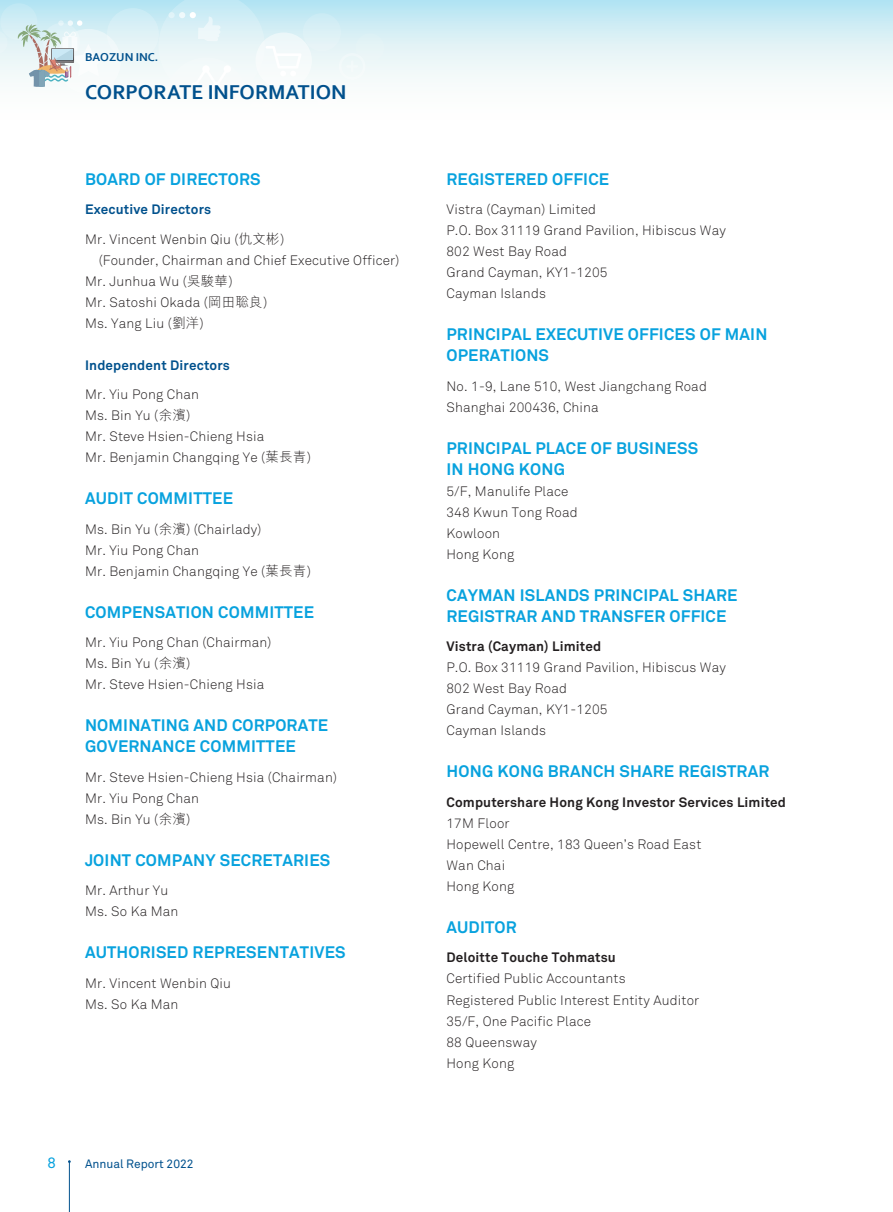
<style>
.page{position:relative;width:893px;height:1212px;background:#fff}
.page>*{position:absolute;margin:0;border:0;box-sizing:border-box;transform-origin:0 0}
.t1{font:700 21px "Corbel";color:#01518d}
.t2{font:700 16.5px/21px "Akkurat Pro";letter-spacing:.01em;color:#08a2de}
.t3{font:15px "Akkurat Pro";color:#08a2de}
.t4{font:13.5px/21px "Akkurat Light Pro";letter-spacing:.01em;color:#231f20}
.t5{font:700 13.5px "Akkurat Pro";letter-spacing:.01em;color:#231f20}
.t6{font:700 13.5px "Akkurat Pro";letter-spacing:.01em;color:#01518d}
.t7{font:12px "Akkurat Pro";color:#01518d}
.t8{font:700 12px "Corbel";color:#01518d}
.s1{font-family:"M Hei HK";font-weight:300}
</style>
<div class="page">
<svg style="left:0;top:0;width:893px;height:79px"></svg>
<div style="left:303px;top:13px;width:38px;height:38px;background:linear-gradient(to bottom,#cbebf4,#eaf5f7);border-radius:50%"></div>
<div style="left:356px;top:33px;width:28px;height:29px;background:#e6f4f6;border-radius:50%"></div>
<div style="left:256px;top:32px;width:56px;height:57px;background:#fff;border-radius:50%"></div>
<svg style="left:158px;top:0;width:144px;height:79px"></svg>
<svg style="left:315px;top:53px;width:50px;height:26px"></svg>
<div style="left:107px;top:8px;width:52px;height:52px;background:linear-gradient(to bottom,#c9ebf5,#f1f8f8);border-radius:50%"></div>
<svg style="left:0;top:3px;width:37px;height:37px"></svg>
<svg style="left:0;top:30px;width:8px;height:24px"></svg>
<div style="left:56px;top:29px;width:65px;height:65px;background:#f5fafa;border-radius:50%"></div>
<svg style="left:18px;top:20px;width:88px;height:67px"></svg>
<hr style="left:69px;top:1161px;width:1px;height:51px;background:#01518d">
<p class="t8" style="left:85px;top:50px;width:75px">BAOZUN INC.</p>
<h1 class="t1" style="left:85px;top:79px;width:263px">CORPORATE INFORMATION</h1>
<p class="t2" style="left:85px;top:169px;width:177px">BOARD OF DIRECTORS</p>
<p class="t6" style="left:85px;top:201px;width:128px">Executive Directors</p>
<p class="t4" style="left:85px;top:229px;width:201px">Mr. Vincent Wenbin Qiu (<span class="s1">仇文彬</span>)</p>
<p class="t4" style="left:99px;top:250px;width:302px">(Founder, Chairman and Chief Executive Officer)</p>
<p class="t4" style="left:85px;top:271px;width:149px">Mr. Junhua Wu (<span class="s1">吳駿華</span>)</p>
<p class="t4" style="left:85px;top:292px;width:184px">Mr. Satoshi Okada (<span class="s1">岡田聡良</span>)</p>
<p class="t4" style="left:85px;top:313px;width:120px">Ms. Yang Liu (<span class="s1">劉洋</span>)</p>
<p class="t6" style="left:85px;top:357px;width:146px">Independent Directors</p>
<p class="t4" style="left:85px;top:384px;width:227px">Mr. Yiu Pong Chan<br>Ms. Bin Yu (<span class="s1">余濱</span>)<br>Mr. Steve Hsien-Chieng Hsia<br>Mr. Benjamin Changqing Ye (<span class="s1">葉長青</span>)</p>
<p class="t2" style="left:85px;top:488px;width:150px">AUDIT COMMITTEE</p>
<p class="t4" style="left:85px;top:519px;width:227px">Ms. Bin Yu (<span class="s1">余濱</span>) (Chairlady)<br>Mr. Yiu Pong Chan<br>Mr. Benjamin Changqing Ye (<span class="s1">葉長青</span>)</p>
<p class="t2" style="left:85px;top:602px;width:231px">COMPENSATION COMMITTEE</p>
<p class="t4" style="left:85px;top:632px;width:188px">Mr. Yiu Pong Chan (Chairman)<br>Ms. Bin Yu (<span class="s1">余濱</span>)<br>Mr. Steve Hsien-Chieng Hsia</p>
<p class="t2" style="left:85px;top:715px;width:245px">NOMINATING AND CORPORATE<br>GOVERNANCE COMMITTEE</p>
<p class="t4" style="left:85px;top:767px;width:253px">Mr. Steve Hsien-Chieng Hsia (Chairman)<br>Mr. Yiu Pong Chan<br>Ms. Bin Yu (<span class="s1">余濱</span>)</p>
<p class="t2" style="left:85px;top:850px;width:247px">JOINT COMPANY SECRETARIES</p>
<p class="t4" style="left:85px;top:880px;width:95px">Mr. Arthur Yu<br>Ms. So Ka Man</p>
<p class="t2" style="left:85px;top:942px;width:262px">AUTHORISED REPRESENTATIVES</p>
<p class="t4" style="left:85px;top:973px;width:147px">Mr. Vincent Wenbin Qiu<br>Ms. So Ka Man</p>
<p class="t3" style="left:47px;top:1154px;width:10px">8</p>
<p class="t7" style="left:85px;top:1156px;width:110px">Annual Report 2022</p>
<p class="t2" style="left:446px;top:169px;width:164px">REGISTERED OFFICE</p>
<p class="t4" style="left:446px;top:199px;width:281px">Vistra (Cayman) Limited<br>P.O. Box 31119 Grand Pavilion, Hibiscus Way<br>802 West Bay Road<br>Grand Cayman, KY1-1205<br>Cayman Islands</p>
<p class="t2" style="left:446px;top:324px;width:322px">PRINCIPAL EXECUTIVE OFFICES OF MAIN<br>OPERATIONS</p>
<p class="t4" style="left:446px;top:376px;width:262px">No. 1-9, Lane 510, West Jiangchang Road<br>Shanghai 200436, China</p>
<p class="t2" style="left:446px;top:438px;width:253px">PRINCIPAL PLACE OF BUSINESS<br>IN HONG KONG</p>
<p class="t4" style="left:446px;top:481px;width:133px">5/F, Manulife Place<br>348 Kwun Tong Road<br>Kowloon<br>Hong Kong</p>
<p class="t2" style="left:446px;top:585px;width:293px">CAYMAN ISLANDS PRINCIPAL SHARE<br>REGISTRAR AND TRANSFER OFFICE</p>
<p class="t5" style="left:446px;top:638px;width:156px">Vistra (Cayman) Limited</p>
<p class="t4" style="left:446px;top:657px;width:281px">P.O. Box 31119 Grand Pavilion, Hibiscus Way<br>802 West Bay Road<br>Grand Cayman, KY1-1205<br>Cayman Islands</p>
<p class="t2" style="left:446px;top:761px;width:324px">HONG KONG BRANCH SHARE REGISTRAR</p>
<p class="t5" style="left:446px;top:794px;width:341px">Computershare Hong Kong Investor Services Limited</p>
<p class="t4" style="left:446px;top:813px;width:256px">17M Floor<br>Hopewell Centre, 183 Queen’s Road East<br>Wan Chai<br>Hong Kong</p>
<p class="t2" style="left:446px;top:917px;width:72px">AUDITOR</p>
<p class="t5" style="left:446px;top:949px;width:171px">Deloitte Touche Tohmatsu</p>
<p class="t4" style="left:446px;top:968px;width:254px">Certified Public Accountants<br>Registered Public Interest Entity Auditor<br>35/F, One Pacific Place<br>88 Queensway<br>Hong Kong</p>
</div>
